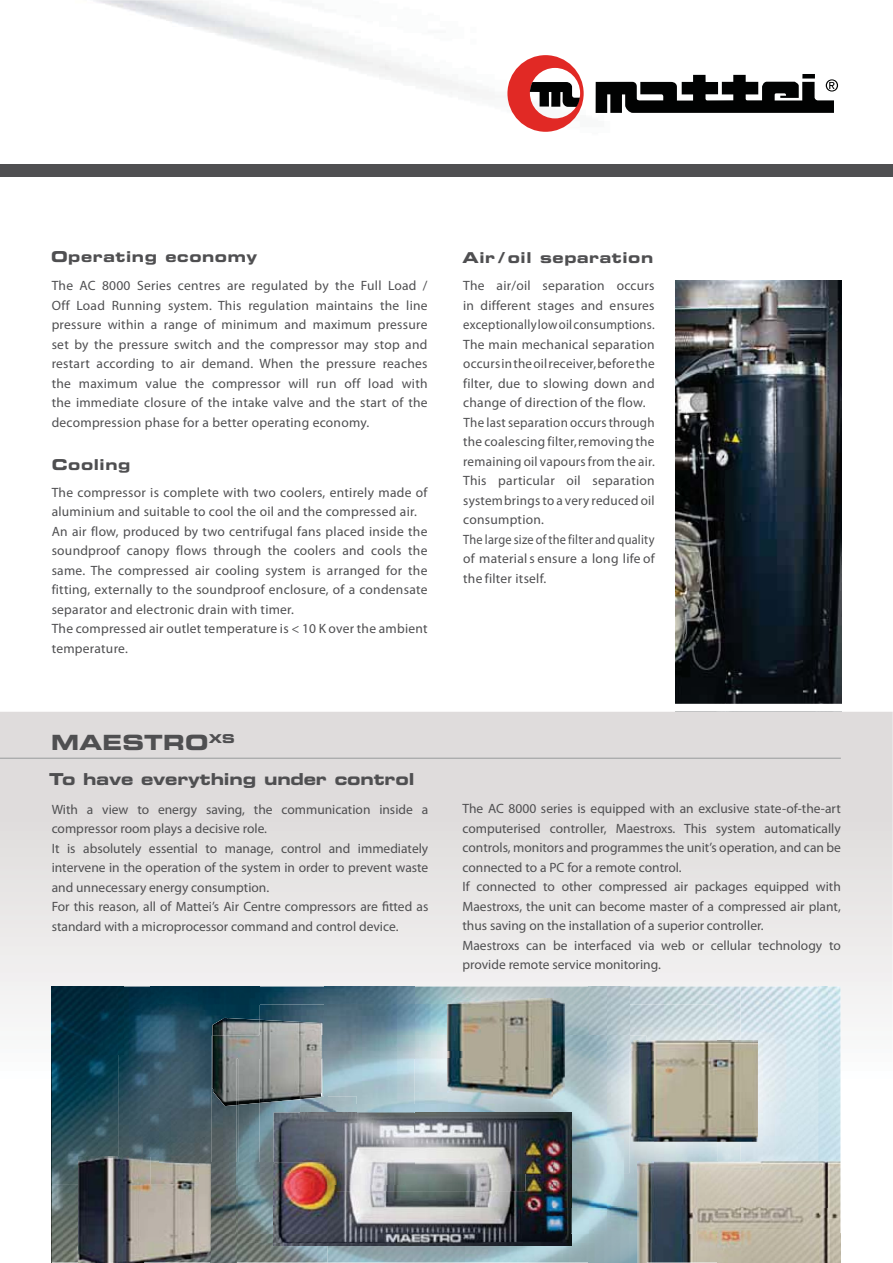
<style>
.page{position:relative;width:893px;height:1263px;background:#fff}
.page>*{position:absolute;margin:0;border:0;box-sizing:border-box;transform-origin:0 0}
.t1{font:21px "Eurostile LT Std Bold Ex 2";letter-spacing:.01em;color:#4f4f51}
.t2{font:16.5px "Eurostile LT Std Bold Ex 2";letter-spacing:-.01em;color:#4f4f51}
.t3{font:15px "Eurostile LT Std Bold Ex 2";letter-spacing:.04em;color:#4f4f51}
.t4{font:13.5px/19.5px "Myriad Pro";letter-spacing:.015em;color:#4f4f51}
</style>
<div class="page">
<svg style="left:507px;top:55px;width:77px;height:77px"></svg>
<div style="left:802px;top:74px;width:13px;height:5px;background:#010202"></div>
<svg style="left:596px;top:75px;width:242px;height:38px"></svg>
<svg style="left:0;top:712px;width:893px;height:551px;background:#e6e4e4"></svg>
<div style="left:0;top:164px;width:893px;height:13px;background:#4f4f51"></div>
<img style="left:52px;top:1184px;width:26px;height:79px">
<svg style="left:211px;top:1234px;width:1px;height:29px"></svg>
<img style="left:212px;top:1234px;width:115px;height:29px">
<img style="left:274px;top:1243px;width:53px;height:3px">
<img style="left:327px;top:1243px;width:319px;height:20px">
<img style="left:646px;top:1234px;width:194px;height:29px">
<img style="left:211px;top:1162px;width:27px;height:72px">
<img style="left:818px;top:987px;width:22px;height:247px">
<img style="left:572px;top:1208px;width:246px;height:26px">
<img style="left:414px;top:987px;width:192px;height:18px">
<img style="left:414px;top:1005px;width:33px;height:54px">
<img style="left:630px;top:987px;width:197px;height:174px">
<img style="left:630px;top:1005px;width:87px;height:156px">
<img style="left:630px;top:1036px;width:16px;height:16px">
<img style="left:653px;top:1161px;width:174px;height:47px">
<img style="left:606px;top:987px;width:24px;height:72px">
<img style="left:565px;top:1005px;width:41px;height:54px">
<img style="left:554px;top:987px;width:35px;height:18px">
<img style="left:160px;top:987px;width:254px;height:18px">
<img style="left:260px;top:1005px;width:154px;height:31px">
<img style="left:327px;top:1036px;width:87px;height:16px">
<img style="left:631px;top:1041px;width:127px;height:101px">
<img style="left:52px;top:987px;width:66px;height:197px">
<img style="left:118px;top:987px;width:42px;height:170px">
<img style="left:118px;top:987px;width:6px;height:68px">
<img style="left:143px;top:1005px;width:8px;height:152px">
<svg style="left:237px;top:1162px;width:1px;height:22px"></svg>
<img style="left:160px;top:1005px;width:40px;height:152px">
<img style="left:200px;top:987px;width:60px;height:175px">
<img style="left:237px;top:1106px;width:1px;height:56px">
<img style="left:78px;top:1184px;width:133px;height:79px">
<img style="left:200px;top:1184px;width:11px;height:50px">
<img style="left:78px;top:1157px;width:73px;height:27px">
<img style="left:151px;top:1157px;width:49px;height:27px">
<svg style="left:200px;top:1157px;width:12px;height:27px"></svg>
<img style="left:447px;top:998px;width:107px;height:61px">
<svg style="left:554px;top:998px;width:11px;height:7px"></svg>
<img style="left:554px;top:1005px;width:11px;height:47px">
<img style="left:238px;top:1234px;width:400px;height:9px">
<svg style="left:638px;top:1234px;width:15px;height:9px"></svg>
<img style="left:238px;top:1162px;width:89px;height:72px">
<img style="left:327px;top:1173px;width:245px;height:61px">
<img style="left:414px;top:1059px;width:140px;height:54px">
<img style="left:526px;top:1113px;width:28px;height:60px">
<img style="left:623px;top:1052px;width:30px;height:156px">
<img style="left:554px;top:1059px;width:69px;height:149px">
<img style="left:638px;top:1161px;width:8px;height:47px">
<svg style="left:324px;top:1162px;width:13px;height:22px"></svg>
<img style="left:260px;top:1059px;width:64px;height:103px">
<img style="left:300px;top:1096px;width:24px;height:17px">
<img style="left:274px;top:1113px;width:50px;height:49px">
<svg style="left:322px;top:1036px;width:5px;height:23px"></svg>
<img style="left:324px;top:1059px;width:3px;height:54px">
<img style="left:324px;top:1122px;width:13px;height:40px">
<img style="left:327px;top:1052px;width:87px;height:52px">
<img style="left:327px;top:1096px;width:30px;height:17px">
<svg style="left:324px;top:1113px;width:13px;height:9px"></svg>
<img style="left:238px;top:1106px;width:22px;height:56px">
<svg style="left:554px;top:1052px;width:11px;height:7px"></svg>
<img style="left:554px;top:1059px;width:11px;height:39px">
<img style="left:337px;top:1173px;width:189px;height:18px">
<img style="left:414px;top:1104px;width:112px;height:69px">
<img style="left:337px;top:1104px;width:77px;height:80px">
<img style="left:337px;top:1113px;width:20px;height:9px">
<img style="left:260px;top:1020px;width:62px;height:83px">
<img style="left:212px;top:1018px;width:48px;height:88px">
<img style="left:300px;top:1096px;width:21px;height:3px">
<img style="left:238px;top:1052px;width:22px;height:53px">
<hr style="left:0;top:758px;width:841px;height:1px;background:#989a9c">
<img style="left:675px;top:280px;width:167px;height:424px">
<p class="t3" style="left:51px;top:251px;width:208px">Operating economy</p>
<p class="t4" style="left:52px;top:277px;width:377px;text-align:justify">The AC 8000 Series centres are regulated by the Full Load / Off Load Running system. This regulation maintains the line pressure within a range of minimum and maximum pressure set by the pressure switch and the compressor may stop and restart according to air demand. When the pressure reaches the maximum value the compressor will run off load with the immediate closure of the intake valve and the start of the decompression phase for a better operating economy.</p>
<p class="t3" style="left:52px;top:459px;width:80px">Cooling</p>
<p class="t4" style="left:52px;top:484px;width:377px">The compressor is complete with two coolers, entirely made of aluminium and suitable to cool the oil and the compressed air.<br>An air flow, produced by two centrifugal fans placed inside the soundproof canopy flows through the coolers and cools the same. The compressed air cooling system is arranged for the fitting, externally to the soundproof enclosure, of a condensate separator and electronic drain with timer.<br>The compressed air outlet temperature is &lt; 10 K over the ambient temperature.</p>
<h1 class="t1" style="left:51px;top:733px;width:185px">MAESTRO<sup>XS</sup></h1>
<p class="t2" style="left:49px;top:772px;width:367px">To have everything under control</p>
<p class="t4" style="left:52px;top:800px;width:378px">With a view to energy saving, the communication inside a compressor room plays a decisive role.<br>It is absolutely essential to manage, control and immediately intervene in the operation of the system in order to prevent waste and unnecessary energy consumption.<br>For this reason, all of Mattei’s Air Centre compressors are fitted as standard with a microprocessor command and control device.</p>
<p class="t3" style="left:462px;top:251px;width:192px">Air / oil separation</p>
<p class="t4" style="left:463px;top:277px;width:193px">The air/oil separation occurs in different stages and ensures exceptionally low oil consumptions.<br>The main mechanical separation occurs in the oil receiver, before the filter, due to slowing down and change of direction of the flow.<br>The last separation occurs through the coalescing filter, removing the remaining oil vapours from the air.<br>This particular oil separation system brings to a very reduced oil consumption.<br>The large size of the filter and quality of material s ensure a long life of the filter itself.</p>
<p class="t4" style="left:462px;top:800px;width:380px">The AC 8000 series is equipped with an exclusive state-of-the-art computerised controller, Maestroxs. This system automatically controls, monitors and programmes the unit’s operation, and can be connected to a PC for a remote control.<br>If connected to other compressed air packages equipped with Maestroxs, the unit can become master of a compressed air plant, thus saving on the installation of a superior controller.<br>Maestroxs can be interfaced via web or cellular technology to provide remote service monitoring.</p>
</div>
